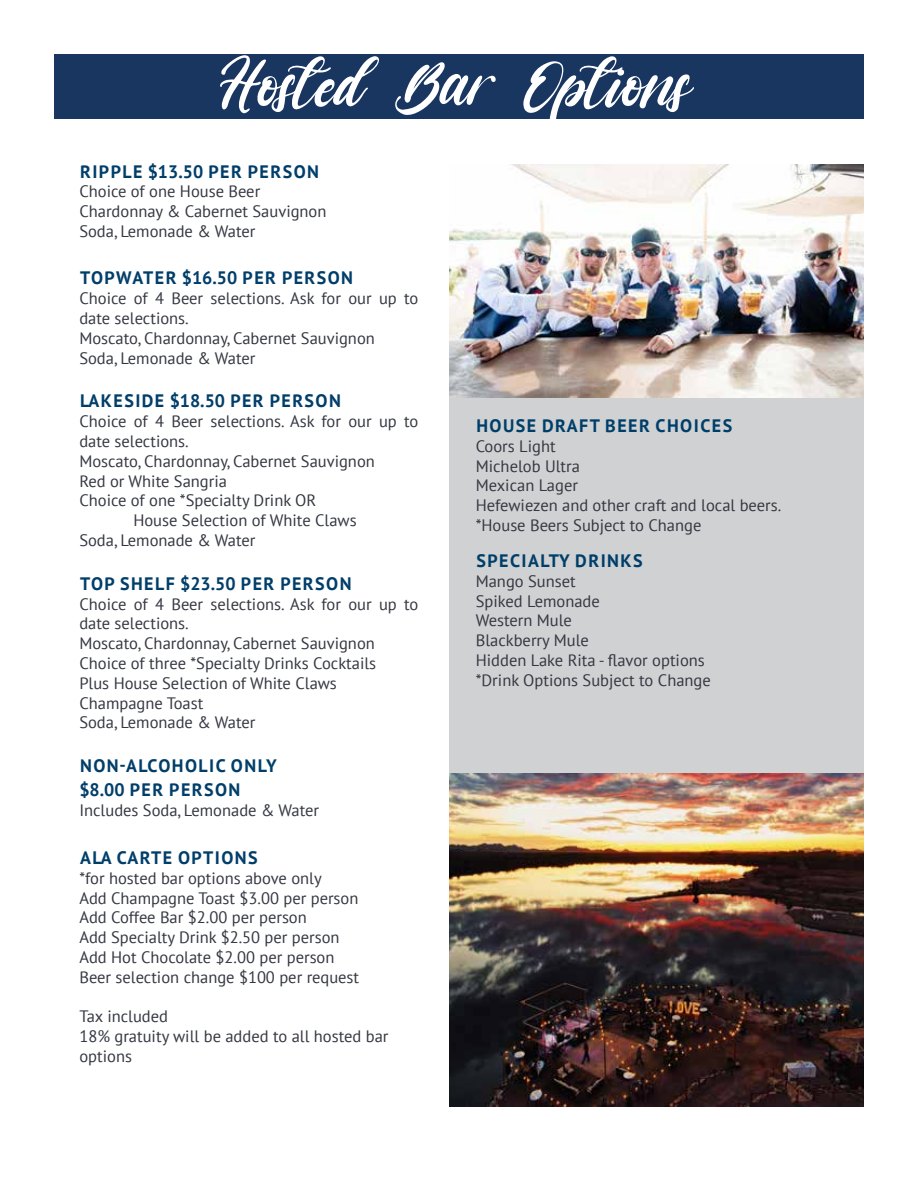
<style>
.page{position:relative;width:918px;height:1188px;background:#fff}
.page>*{position:absolute;margin:0;border:0;box-sizing:border-box;transform-origin:0 0}
.t1{font:97.5px "vagnotie";color:#fff}
.t2{font:700 18px/24px "PT Sans";letter-spacing:.08em;color:#003e6a}
.t3{font:16.5px/19.8px "PT Sans";color:#343741}
</style>
<div class="page">
<div style="left:54px;top:54px;width:810px;height:65px;background:#193661"></div>
<img style="left:449px;top:773px;width:415px;height:334px">
<div style="left:449px;top:398px;width:415px;height:375px;background:#cfd1d2"></div>
<img style="left:449px;top:164px;width:415px;height:233px">
<h1 class="t1" style="left:220px;top:49px;width:472px">Hosted Bar Options</h1>
<p class="t2" style="left:80px;top:159px;width:240px">RIPPLE $13.50 PER PERSON</p>
<p class="t3" style="left:79px;top:181px;width:249px">Choice of one House Beer<br>Chardonnay &amp; Cabernet Sauvignon<br>Soda, Lemonade &amp; Water</p>
<p class="t2" style="left:80px;top:266px;width:275px">TOPWATER $16.50 PER PERSON</p>
<p class="t3" style="left:79px;top:288px;width:341px">Choice of 4 Beer selections. Ask for our up to date selections.<br>Moscato, Chardonnay, Cabernet Sauvignon<br>Soda, Lemonade &amp; Water</p>
<p class="t2" style="left:80px;top:389px;width:262px">LAKESIDE $18.50 PER PERSON</p>
<p class="t3" style="left:79px;top:411px;width:341px">Choice of 4 Beer selections. Ask for our up to</p>
<p class="t3" style="left:79px;top:431px;width:111px">date selections.</p>
<p class="t3" style="left:79px;top:451px;width:297px">Moscato, Chardonnay, Cabernet Sauvignon</p>
<p class="t3" style="left:79px;top:471px;width:149px">Red or White Sangria</p>
<p class="t3" style="left:79px;top:490px;width:238px">Choice of one *Specialty Drink OR</p>
<p class="t3" style="left:133px;top:510px;width:225px">House Selection of White Claws</p>
<p class="t3" style="left:79px;top:530px;width:178px">Soda, Lemonade &amp; Water</p>
<p class="t2" style="left:80px;top:571px;width:273px">TOP SHELF $23.50 PER PERSON</p>
<p class="t3" style="left:79px;top:594px;width:341px">Choice of 4 Beer selections. Ask for our up to date selections.<br>Moscato, Chardonnay, Cabernet Sauvignon<br>Choice of three *Specialty Drinks Cocktails<br>Plus House Selection of White Claws<br>Champagne Toast<br>Soda, Lemonade &amp; Water</p>
<p class="t2" style="left:79px;top:754px;width:199px">NON-ALCOHOLIC ONLY $8.00 PER PERSON</p>
<p class="t3" style="left:79px;top:800px;width:241px">Includes Soda, Lemonade &amp; Water</p>
<p class="t2" style="left:80px;top:845px;width:179px">ALA CARTE OPTIONS</p>
<p class="t3" style="left:79px;top:868px;width:281px">*for hosted bar options above only<br>Add Champagne Toast $3.00 per person Add Coffee Bar $2.00 per person<br>Add Specialty Drink $2.50 per person Add Hot Chocolate $2.00 per person Beer selection change $100 per request</p>
<p class="t3" style="left:79px;top:1006px;width:311px">Tax included<br>18% gratuity will be added to all hosted bar options</p>
<p class="t2" style="left:476px;top:413px;width:257px">HOUSE DRAFT BEER CHOICES</p>
<p class="t3" style="left:476px;top:436px;width:307px">Coors Light<br>Michelob Ultra<br>Mexican Lager<br>Hefewiezen and other craft and local beers. *House Beers Subject to Change</p>
<p class="t2" style="left:476px;top:548px;width:168px">SPECIALTY DRINKS</p>
<p class="t3" style="left:476px;top:571px;width:237px">Mango Sunset<br>Spiked Lemonade<br>Western Mule<br>Blackberry Mule<br>Hidden Lake Rita - flavor options *Drink Options Subject to Change</p>
</div>
